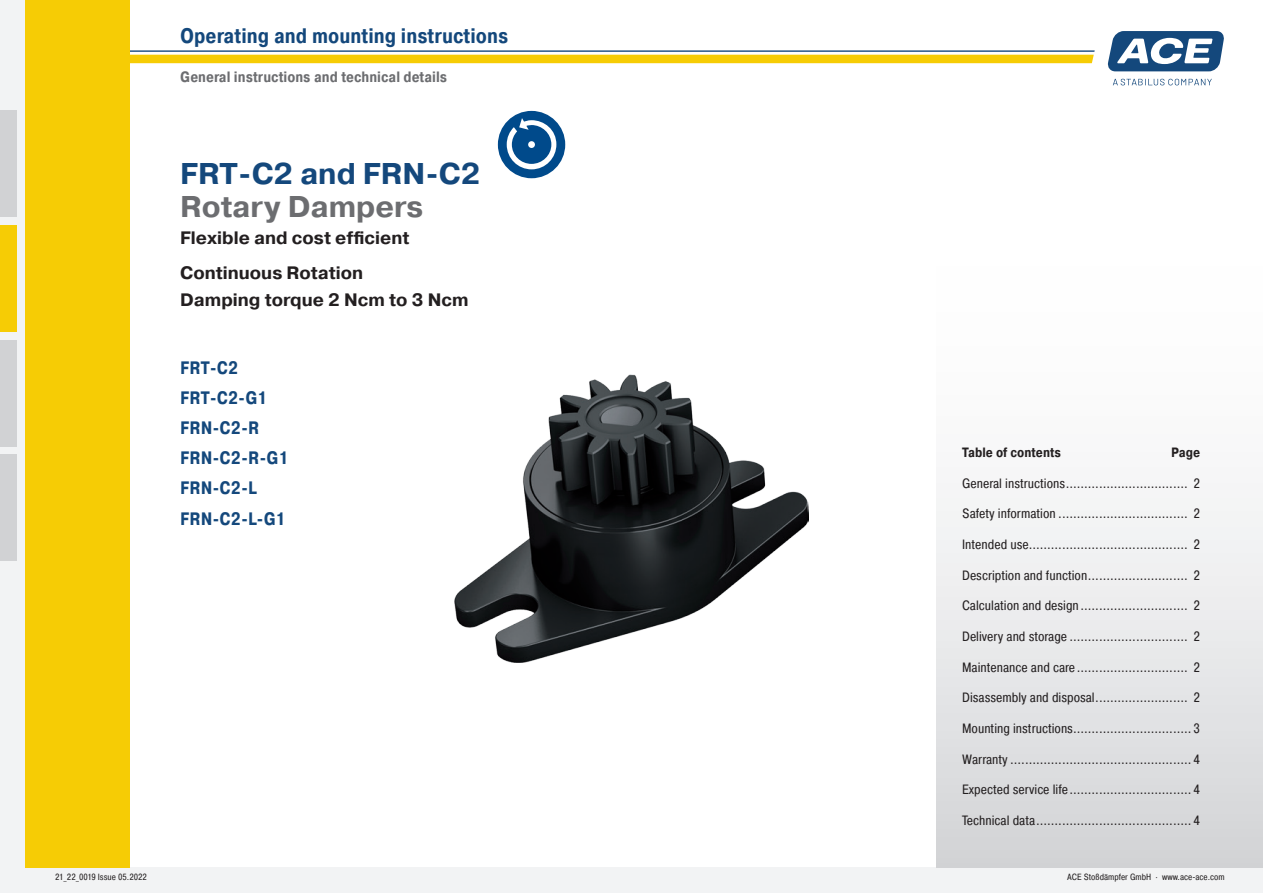
<style>
.page{position:relative;width:1263px;height:893px;background:#fff}
.page>*{position:absolute;margin:0;border:0;box-sizing:border-box;transform-origin:0 0}
.Headline{font:700 30px "ACE Pragmatica";color:#14487c}
.Subheadline-01{font:700 30px "ACE Pragmatica";color:#6c6d70}
.BA_Page-Titel{font:700 21px "ACE Pragmatica Cond";color:#14487c}
.Subheadline_02{font:700 18px/27px "ACE Pragmatica";color:#231f20}
.BA_Titel_Typebezeich{font:700 18px "ACE Pragmatica Cond";color:#14487c}
.BA_Page-Titel_Subhea{font:700 15px "ACE Pragmatica Cond";color:#6c6d70}
.BA_Content{font:13.5px "ACE Pragmatica Cond";color:#231f20}
.BA_Content-2{font:700 13.5px "ACE Pragmatica Cond";color:#231f20}
.t1{font:9px "ACE Pragmatica Cond";color:#231f20}
</style>
<div class="page">
<svg style="left:1113px;top:79px;width:99px;height:6px"></svg>
<svg style="left:1107px;top:31px;width:117px;height:40px"></svg>
<div style="left:130px;top:55px;width:964px;height:8px;background:#f6cc05"></div>
<hr style="left:0;top:50px;width:1095px;height:2px;background:#14487c">
<div style="left:0;top:0;width:26px;height:893px;background:#f2f3f4"></div>
<div style="left:0;top:867px;width:1263px;height:26px;background:#f2f3f4"></div>
<div style="left:0;top:111px;width:17px;height:106px;background:#d1d2d4"></div>
<div style="left:0;top:225px;width:17px;height:107px;background:#f6cc05"></div>
<div style="left:0;top:340px;width:17px;height:107px;background:#d1d2d4"></div>
<div style="left:0;top:455px;width:17px;height:106px;background:#d1d2d4"></div>
<div style="left:26px;top:0;width:104px;height:867px;background:#f6cc05"></div>
<div style="left:936px;top:208px;width:327px;height:659px;background:linear-gradient(to bottom,#fff,#d7d8da)"></div>
<img style="left:454px;top:375px;width:354px;height:288px">
<div style="left:498px;top:111px;width:67px;height:67px;background:#004a8b;border-radius:50%"></div>
<svg style="left:507px;top:118px;width:49px;height:51px"></svg>
<div style="left:528px;top:141px;width:7px;height:7px;background:#fff;border-radius:50%"></div>
<p class="BA_Page-Titel" style="left:180px;top:23px;width:330px">Operating and mounting instructions</p>
<p class="BA_Page-Titel_Subhea" style="left:180px;top:68px;width:268px">General instructions and technical details</p>
<p class="Headline" style="left:180px;top:154px;width:302px">FRT-C2 and FRN-C2</p>
<p class="Subheadline-01" style="left:180px;top:187px;width:244px">Rotary Dampers</p>
<p class="Subheadline_02" style="left:180px;top:224px;width:231px">Flexible and cost efficient</p>
<p class="Subheadline_02" style="left:180px;top:260px;width:290px">Continuous Rotation<br>Damping torque 2 Ncm to 3 Ncm</p>
<p class="BA_Titel_Typebezeich" style="left:180px;top:357px;width:60px">FRT-C2</p>
<p class="BA_Titel_Typebezeich" style="left:180px;top:387px;width:89px">FRT-C2-G1</p>
<p class="BA_Titel_Typebezeich" style="left:180px;top:417px;width:81px">FRN-C2-R</p>
<p class="BA_Titel_Typebezeich" style="left:180px;top:447px;width:110px">FRN-C2-R-G1</p>
<p class="BA_Titel_Typebezeich" style="left:180px;top:477px;width:78px">FRN-C2-L</p>
<p class="BA_Titel_Typebezeich" style="left:180px;top:507px;width:107px">FRN-C2-L-G1</p>
<p class="BA_Content-2" style="left:962px;top:444px;width:100px">Table of contents</p>
<p class="BA_Content-2" style="left:1171px;top:444px;width:30px">Page</p>
<p class="BA_Content" style="left:962px;top:475px;width:240px">General instructions................................. 2</p>
<p class="BA_Content" style="left:962px;top:505px;width:240px">Safety information ................................... 2</p>
<p class="BA_Content" style="left:962px;top:536px;width:240px">Intended use........................................... 2</p>
<p class="BA_Content" style="left:962px;top:567px;width:240px">Description and function........................... 2</p>
<p class="BA_Content" style="left:962px;top:597px;width:240px">Calculation and design ............................. 2</p>
<p class="BA_Content" style="left:962px;top:628px;width:240px">Delivery and storage ................................ 2</p>
<p class="BA_Content" style="left:962px;top:659px;width:240px">Maintenance and care.............................. 2</p>
<p class="BA_Content" style="left:962px;top:689px;width:240px">Disassembly and disposal......................... 2</p>
<p class="BA_Content" style="left:962px;top:720px;width:240px">Mounting instructions................................ 3</p>
<p class="BA_Content" style="left:962px;top:751px;width:240px">Warranty ................................................. 4</p>
<p class="BA_Content" style="left:962px;top:781px;width:240px">Expected service life................................. 4</p>
<p class="BA_Content" style="left:962px;top:812px;width:240px">Technical data.......................................... 4</p>
<p class="t1" style="left:55px;top:871px;width:52px">Stand 03.2021</p>
<p class="t1" style="left:55px;top:871px;width:93px">21_22_0019 Issue 05.2022</p>
<p class="t1" style="left:1067px;top:871px;width:159px">ACE Stoßdämpfer GmbH · www.ace-ace.com</p>
</div>
